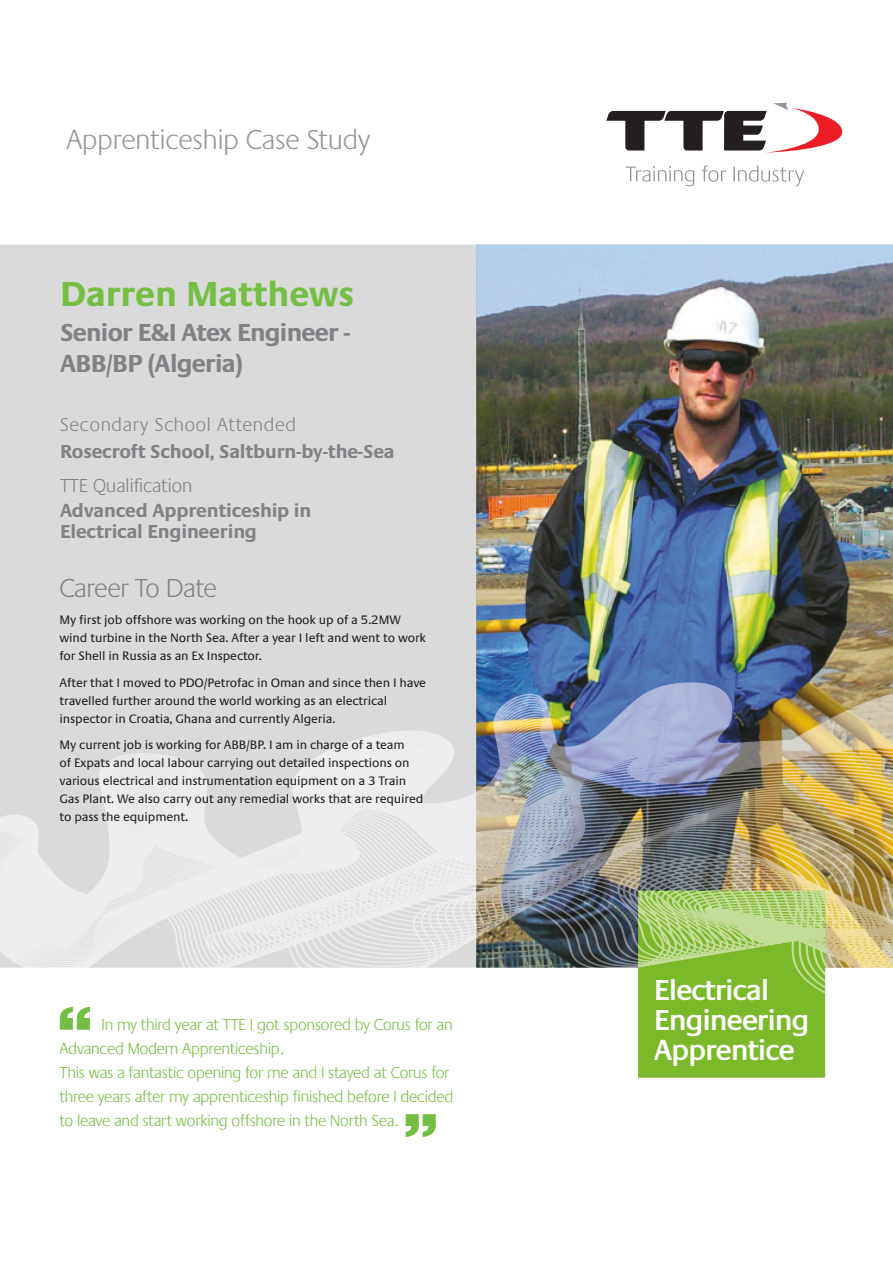
<style>
.page{position:relative;width:893px;height:1263px;background:#fff}
.page>*{position:absolute;margin:0;border:0;box-sizing:border-box;transform-origin:0 0}
.t1{font:700 36px "Praxis EF";color:#74bf43}
.t2{font:600 30px/30px "Praxis EF";letter-spacing:-.04em;color:#fff}
.t3{font:300 28.5px "Praxis EF";color:#939598}
.t4{font:300 27px "Praxis EF";letter-spacing:-.01em;color:#808285}
.t5{font:700 25.5px/30.6px "Praxis EF";letter-spacing:-.03em;color:#808285}
.t6{font:700 19.5px/27.5px "Praxis EF";letter-spacing:-.01em;color:#808285}
.t7{font:300 16.5px/24px "Praxis EF";letter-spacing:-.01em;color:#74bf43}
.t8{font:12.75px/18px "Praxis EF";letter-spacing:-.01em;color:#231f20}
.s1{font-weight:300}
</style>
<div class="page">
<img style="left:0;top:102px;width:893px;height:1035px">
<svg style="left:625px;top:166px;width:69px;height:20px"></svg>
<svg style="left:702px;top:166px;width:24px;height:16px"></svg>
<svg style="left:733px;top:166px;width:71px;height:20px"></svg>
<svg style="left:606px;top:103px;width:236px;height:50px"></svg>
<svg style="left:60px;top:1007px;width:30px;height:23px"></svg>
<svg style="left:406px;top:1114px;width:30px;height:23px"></svg>
<p class="t3" style="left:66px;top:125px;width:305px">Apprenticeship Case Study</p>
<p class="t1" style="left:60px;top:275px;width:296px">Darren Matthews</p>
<p class="t5" style="left:60px;top:318px;width:292px">Senior E&amp;I Atex Engineer -<br>ABB/BP (Algeria)</p>
<p class="t6" style="left:60px;top:411px;width:336px"><span class="s1">Secondary School Attended<br></span>Rosecroft School, Saltburn-by-the-Sea</p>
<p class="t6" style="left:60px;top:473px;width:253px;line-height:25.2px"><span class="s1">TTE Qualification<br></span>Advanced Apprenticeship in</p>
<p class="t6" style="left:60px;top:518px;width:199px">Electrical Engineering</p>
<p class="t4" style="left:60px;top:574px;width:159px">Career To Date</p>
<p class="t8" style="left:60px;top:611px;width:368px">My first job offshore was working on the hook up of a 5.2MW wind turbine in the North Sea. After a year I left and went to work for Shell in Russia as an Ex Inspector.</p>
<p class="t8" style="left:60px;top:673px;width:368px">After that I moved to PDO/Petrofac in Oman and since then I have travelled further around the world working as an electrical inspector in Croatia, Ghana and currently Algeria.</p>
<p class="t8" style="left:60px;top:736px;width:365px">My current job is working for ABB/BP. I am in charge of a team<br>of Expats and local labour carrying out detailed inspections on various electrical and instrumentation equipment on a 3 Train Gas Plant. We also carry out any remedial works that are required to pass the equipment.</p>
<p class="t7" style="left:60px;top:1013px;width:395px;text-indent:42px">In my third year at TTE I got sponsored by Corus for an Advanced Modern Apprenticeship.<br>This was a fantastic opening for me and I stayed at Corus for three years after my apprenticeship finished before I decided to leave and start working offshore in the North Sea.</p>
<p class="t2" style="left:654px;top:975px;width:157px">Electrical<br>Engineering<br>Apprentice</p>
</div>
